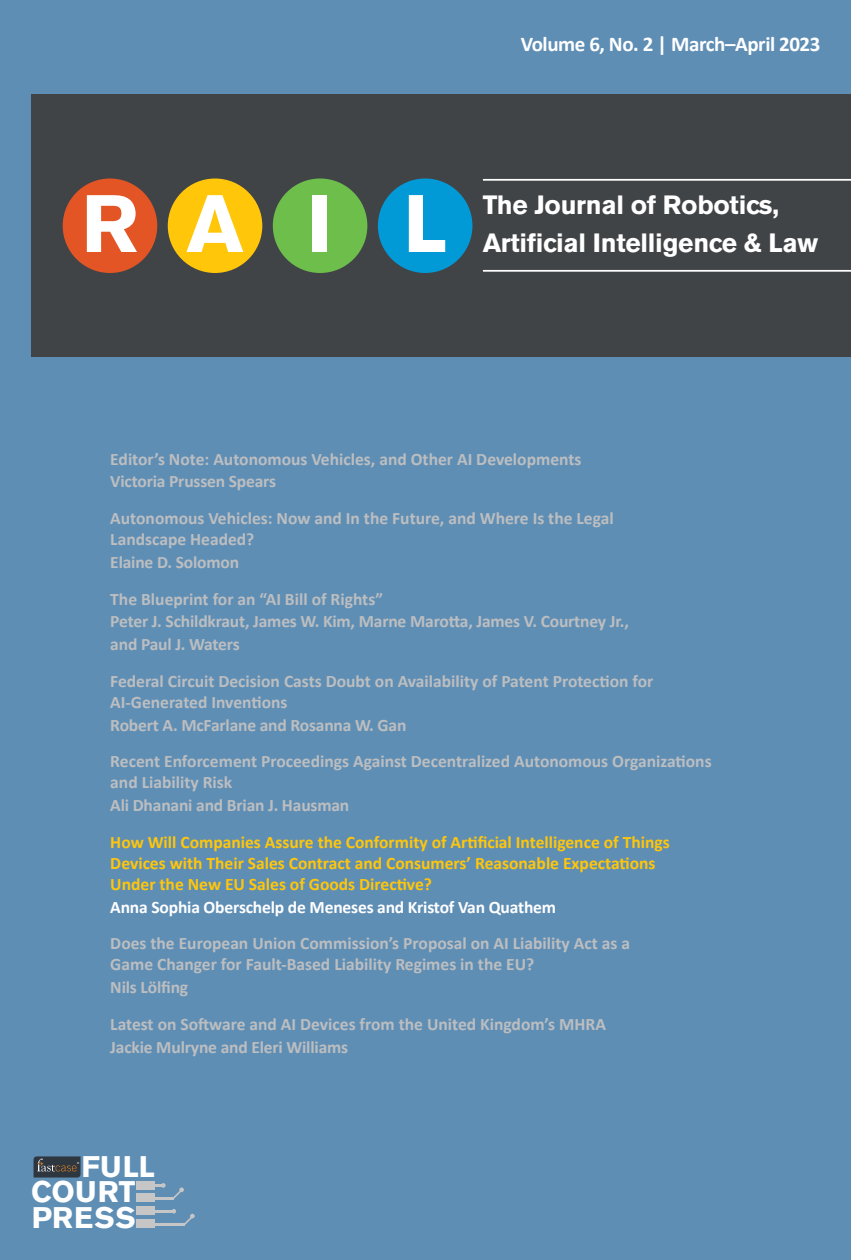
<style>
.page{position:relative;width:851px;height:1260px;background:#fff}
.page>*{position:absolute;margin:0;border:0;box-sizing:border-box;transform-origin:0 0}
.t1{font:700 80.5px "Akzidenz Grotesk BE";color:#fff}
.t2{font:700 29.57px/26.1px "Akzidenz Grotesk BE";color:#fff}
.t3{font:700 26.25px/38.5px "Akzidenz Grotesk BE";letter-spacing:-.01em;color:#fff}
.t4{font:700 21px "Calibri";letter-spacing:-.02em;color:#fff}
.toc_article{font:700 17.5px/21px "Calibri";color:#bcbec0}
.toc_author{font:700 17.5px/22.8px "Calibri";letter-spacing:-.01em;color:#bcbec0}
.toc_article-2{font:700 17.5px/21px "Calibri";color:#ffc60a}
.toc_author-2{font:700 17.5px "Calibri";letter-spacing:-.01em;color:#fff}
.t5{font:2.8px "Arial";color:#fff}
</style>
<div class="page">
<div style="left:0;top:0;width:850px;height:1260px;background:#5f8eb5"></div>
<div style="left:31px;top:94px;width:819px;height:263px;background:#414447"></div>
<div style="left:63px;top:178px;width:94px;height:95px;background:#e45525;border-radius:50%"></div>
<div style="left:168px;top:178px;width:94px;height:95px;background:#ffc60a;border-radius:50%"></div>
<div style="left:273px;top:178px;width:94px;height:95px;background:#6dbe4b;border-radius:50%"></div>
<div style="left:378px;top:178px;width:94px;height:95px;background:#0199d6;border-radius:50%"></div>
<hr style="left:483px;top:179px;width:367px;height:2px;background:#fff">
<hr style="left:483px;top:270px;width:367px;height:2px;background:#fff">
<div style="left:136px;top:1181px;width:18px;height:8px;background:#c6c6c6"></div>
<div style="left:136px;top:1194px;width:18px;height:8px;background:#c6c6c6"></div>
<div style="left:136px;top:1207px;width:18px;height:8px;background:#c6c6c6"></div>
<div style="left:136px;top:1220px;width:18px;height:8px;background:#c6c6c6"></div>
<svg style="left:154px;top:1209px;width:22px;height:5px"></svg>
<hr style="left:154px;top:1223px;width:31px;height:2px;background:#c6c6c6">
<svg style="left:185px;top:1214px;width:10px;height:11px"></svg>
<svg style="left:152px;top:1183px;width:32px;height:16px"></svg>
<svg style="left:34px;top:1156px;width:47px;height:22px"></svg>
<p class="t4" style="left:520px;top:29px;width:301px">Volume 6, No. 2 | March–April 2023</p>
<p class="t1" style="left:81px;top:177px;width:58px">R</p>
<p class="t1" style="left:186px;top:177px;width:58px">A</p>
<p class="t1" style="left:307px;top:177px;width:27px">I</p>
<p class="t1" style="left:403px;top:177px;width:45px">L</p>
<p class="t3" style="left:483px;top:186px;width:337px">The Journal of Robotics,<br>Artificial Intelligence &amp; Law</p>
<p class="toc_article" style="left:110px;top:448px;width:472px">Editor’s Note: Autonomous Vehicles, and Other AI Developments</p>
<p class="toc_author" style="left:110px;top:470px;width:167px">Victoria Prussen Spears</p>
<p class="toc_article" style="left:110px;top:508px;width:505px">Autonomous Vehicles: Now and In the Future, and Where Is the Legal<br>Landscape Headed?</p>
<p class="toc_author" style="left:110px;top:550px;width:130px">Elaine D. Solomon</p>
<p class="toc_article" style="left:110px;top:588px;width:274px">The Blueprint for an “AI Bill of Rights”</p>
<p class="toc_author" style="left:110px;top:610px;width:520px">Peter J. Schildkraut, James W. Kim, Marne Marotta, James V. Courtney Jr., and Paul J. Waters</p>
<p class="toc_article" style="left:110px;top:670px;width:544px">Federal Circuit Decision Casts Doubt on Availability of Patent Protection for<br>AI-Generated Inventions</p>
<p class="toc_author" style="left:110px;top:713px;width:297px">Robert A. McFarlane and Rosanna W. Gan</p>
<p class="toc_article" style="left:110px;top:751px;width:603px">Recent Enforcement Proceedings Against Decentralized Autonomous Organizations and Liability Risk</p>
<p class="toc_author" style="left:110px;top:794px;width:240px">Ali Dhanani and Brian J. Hausman</p>
<p class="toc_article-2" style="left:110px;top:831px;width:561px">How Will Companies Assure the Conformity of Artificial Intelligence of Things<br>Devices with Their Sales Contract and Consumers’ Reasonable Expectations<br>Under the New EU Sales of Goods Directive?</p>
<p class="toc_author-2" style="left:110px;top:894px;width:447px">Anna Sophia Oberschelp de Meneses and Kristof Van Quathem</p>
<p class="toc_article" style="left:110px;top:933px;width:521px">Does the European Union Commission’s Proposal on AI Liability Act as a<br>Game Changer for Fault-Based Liability Regimes in the EU?</p>
<p class="toc_author" style="left:110px;top:976px;width:79px">Nils Lölfing</p>
<p class="toc_article" style="left:110px;top:1013px;width:497px">Latest on Software and AI Devices from the United Kingdom’s MHRA</p>
<p class="toc_author" style="left:110px;top:1035px;width:239px">Jackie Mulryne and Eleri Williams</p>
<p class="t2" style="left:82px;top:1154px;width:75px">FULL</p>
<p class="t5" style="left:77px;top:1161px;width:4px">®</p>
<p class="t2" style="left:31px;top:1179px;width:106px">COURT<br>PRESS</p>
</div>
